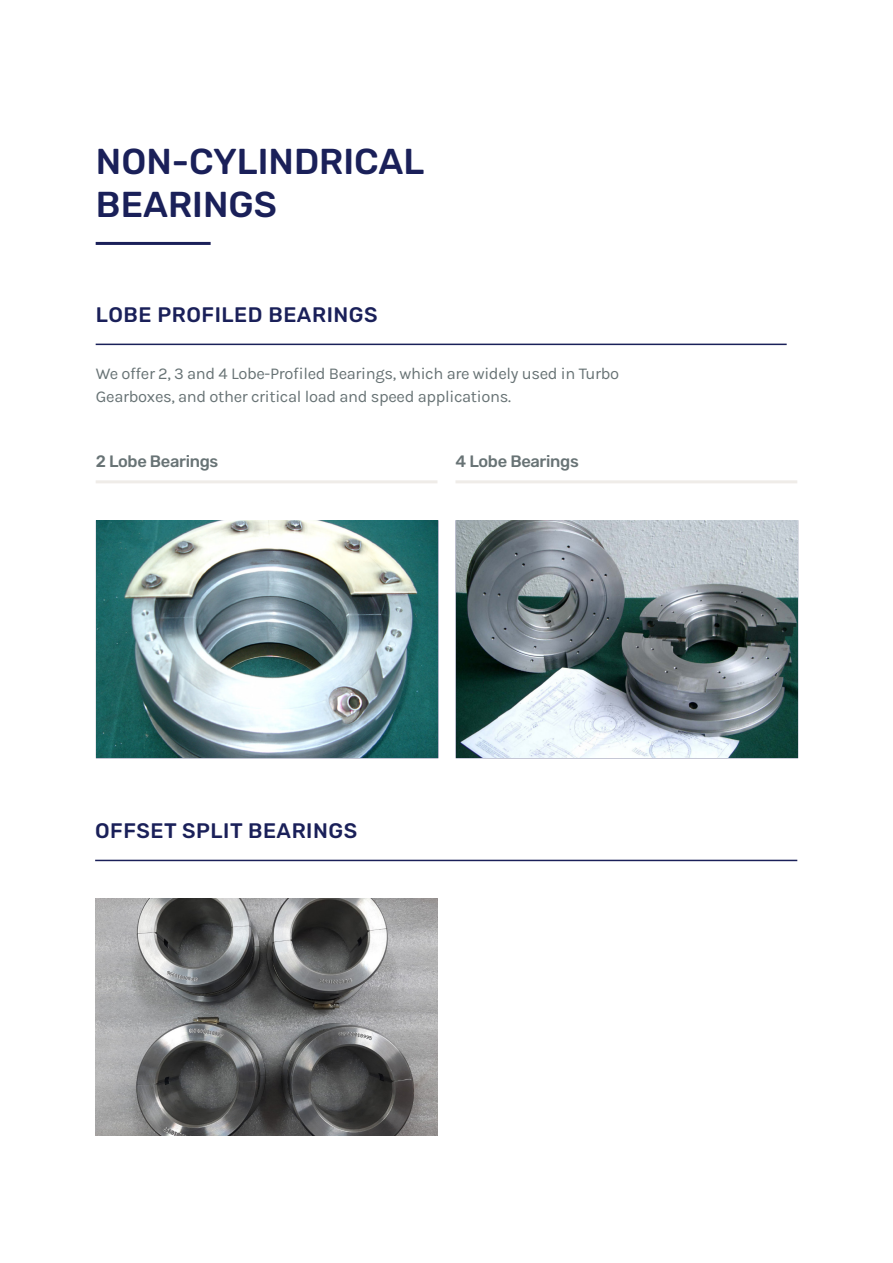
<style>
.page{position:relative;width:893px;height:1263px;background:#fff}
.page>*{position:absolute;margin:0;border:0;box-sizing:border-box;transform-origin:0 0}
.t1{font:500 36px/43.2px "Rubik";color:#1a2059}
.t2{font:500 21px "Rubik";letter-spacing:.025em;color:#1a2059}
.t3{font:16.5px/22.5px "Karla";letter-spacing:-.02em;color:#687375}
.t4{font:500 16.5px "Rubik";letter-spacing:-.02em;color:#687375}
</style>
<div class="page">
<hr style="left:96px;top:242px;width:115px;height:3px;background:#1a2059">
<hr style="left:96px;top:480px;width:341px;height:3px;background:#efece8">
<hr style="left:455px;top:480px;width:342px;height:3px;background:#efece8">
<img style="left:96px;top:520px;width:341px;height:238px">
<img style="left:456px;top:520px;width:341px;height:238px">
<img style="left:96px;top:898px;width:341px;height:237px">
<hr style="left:96px;top:344px;width:691px;height:1px;background:#1a2059">
<hr style="left:95px;top:860px;width:702px;height:1px;background:#1a2059">
<p class="t1" style="left:96px;top:141px;width:330px">NON-CYLINDRICAL<br>BEARINGS</p>
<p class="t2" style="left:96px;top:302px;width:283px">LOBE PROFILED BEARINGS</p>
<p class="t3" style="left:96px;top:362px;width:525px">We offer 2, 3 and 4 Lobe-Profiled Bearings, which are widely used in Turbo<br>Gearboxes, and other critical load and speed applications.</p>
<p class="t4" style="left:96px;top:452px;width:124px">2 Lobe Bearings</p>
<p class="t4" style="left:455px;top:452px;width:125px">4 Lobe Bearings</p>
<p class="t2" style="left:95px;top:818px;width:264px">OFFSET SPLIT BEARINGS</p>
</div>
